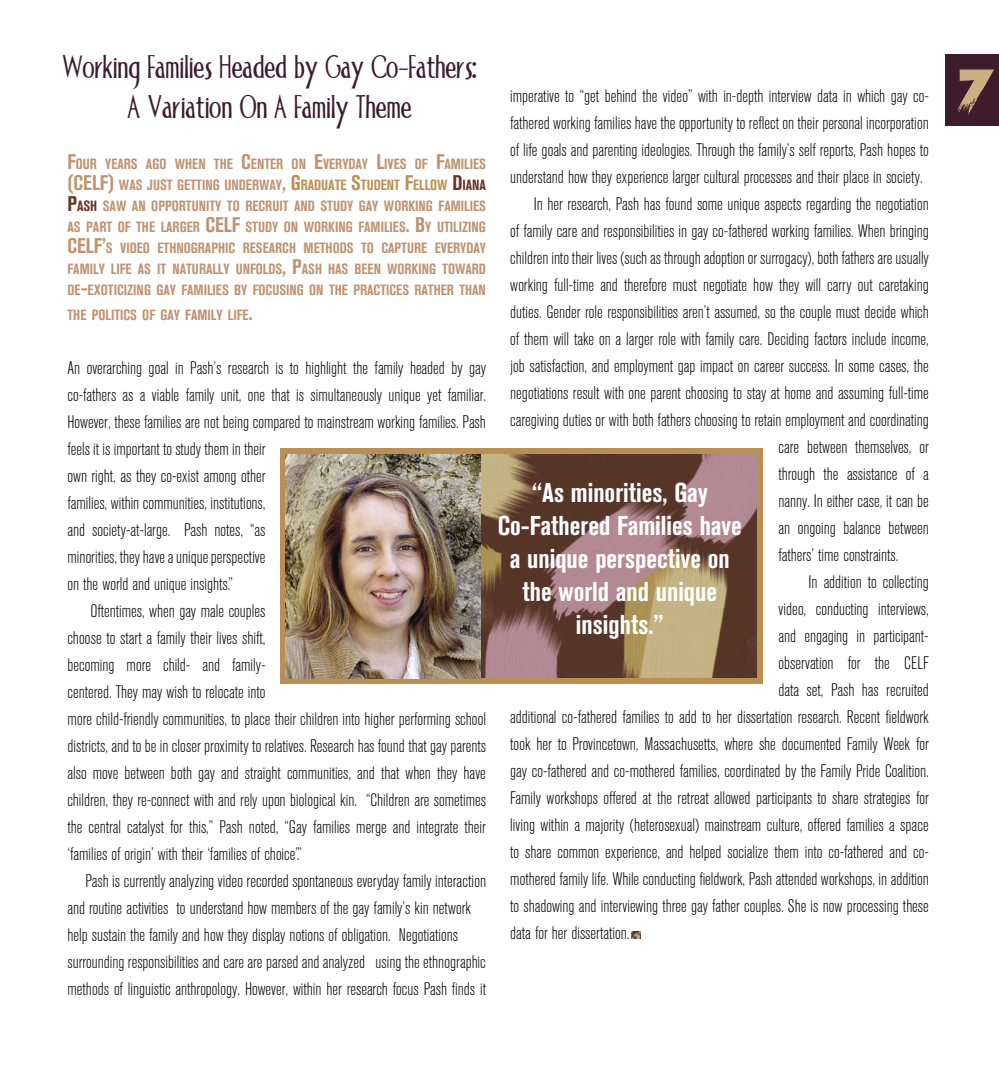
<style>
.page{position:relative;width:999px;height:1080px;background:#fff}
.page>*{position:absolute;margin:0;border:0;box-sizing:border-box;transform-origin:0 0}
.t1{font:61.5px "Akira";color:#cab083}
.t2{font:33px/39.6px "Allise";color:#3d1d2c;text-align:center}
.t3{font:700 condensed 27px/33px "Akzidenz Grotesk BE";color:#fff;text-align:center}
.t4{font:300 condensed 18px/27px "Akzidenz Grotesk BE";color:#000}
.t5{font:700 condensed 14.7px/21px "Akzidenz Grotesk BE";color:#bf9372;text-align:justify}
.s1{font-size:21px}
.s2{font-size:21px;color:#bc9054}
.s3{color:#bc9054}
.s4{font-size:21px;color:#663524}
.s5{color:#663524}
</style>
<div class="page">
<svg style="left:632px;top:931px;width:8px;height:8px"></svg>
<div style="left:280px;top:448px;width:484px;height:236px;background:#bb8f53"></div>
<img style="left:395px;top:454px;width:362px;height:223px">
<img style="left:286px;top:455px;width:195px;height:223px">
<div style="left:945px;top:54px;width:54px;height:72px;background:#3d1d2c"></div>
<p class="t2" style="left:63px;top:49px;width:415px">Working Families Headed by Gay Co-Fathers:<br>A Variation On A Family Theme</p>
<p class="t5" style="left:68px;top:153px;width:420px"><span class="s1">F</span>OUR YEARS AGO WHEN THE <span class="s1">C</span>ENTER ON <span class="s1">E</span>VERYDAY <span class="s1">L</span>IVES OF <span class="s1">F</span>AMILIES <span class="s1">(CELF)</span> WAS JUST GETTING UNDERWAY<span class="s1">,</span> <span class="s2">G</span><span class="s3">RADUATE</span> <span class="s2">S</span><span class="s3">TUDENT</span> <span class="s2">F</span><span class="s3">ELLOW</span> <span class="s4">D</span><span class="s5">IANA </span><span class="s4">P</span><span class="s5">ASH</span> SAW AN OPPORTUNITY TO RECRUIT AND STUDY GAY WORKING FAMILIES AS PART OF THE LARGER <span class="s1">CELF</span> STUDY ON WORKING FAMILIES<span class="s1">. B</span>Y UTILIZING <span class="s1">CELF’</span>S VIDEO ETHNOGRAPHIC RESEARCH METHODS TO CAPTURE EVERYDAY FAMILY LIFE AS IT NATURALLY UNFOLDS<span class="s1">, P</span>ASH HAS BEEN WORKING TOWARD DE<span class="s1">-</span>EXOTICIZING GAY FAMILIES BY FOCUSING ON THE PRACTICES RATHER THAN</p>
<p class="t5" style="left:68px;top:305px;width:187px">THE POLITICS OF GAY FAMILY LIFE<span class="s1">.</span></p>
<p class="t4" style="left:68px;top:355px;width:420px">An overarching goal in Pash’s research is to highlight the family headed by gay co-fathers as a viable family unit, one that is simultaneously unique yet familiar.<br>However, these families are not being compared to mainstream working families. Pash feels it is important to study them in their<br>own right, as they co-exist among other<br>families, within communities, institutions,<br>and society-at-large. Pash notes, “as<br>minorities, they have a unique perspective<br>on the world and unique insights.”</p>
<p class="t4" style="left:68px;top:598px;width:420px;text-indent:23px">Oftentimes, when gay male couples<br>choose to start a family their lives shift,<br>becoming more child- and family-<br>centered. They may wish to relocate into<br>more child-friendly communities, to place their children into higher performing school districts, and to be in closer proximity to relatives. Research has found that gay parents also move between both gay and straight communities, and that when they have children, they re-connect with and rely upon biological kin. “Children are sometimes the central catalyst for this,” Pash noted, “Gay families merge and integrate their ‘families of origin’ with their ‘families of choice’.”</p>
<p class="t4" style="left:68px;top:868px;width:420px;text-indent:18px">Pash is currently analyzing video recorded spontaneous everyday family interaction and routine activities to understand how members of the gay family’s kin network</p>
<p class="t4" style="left:68px;top:922px;width:392px">help sustain the family and how they display notions of obligation. Negotiations</p>
<p class="t4" style="left:68px;top:949px;width:420px">surrounding responsibilities and care are parsed and analyzed using the ethnographic methods of linguistic anthropology. However, within her research focus Pash finds it</p>
<p class="t4" style="left:510px;top:83px;width:420px;text-align:justify">imperative to “get behind the video” with in-depth interview data in which gay co&shy;fathered working families have the opportunity to reflect on their personal incorporation of life goals and parenting ideologies. Through the family’s self reports, Pash hopes to understand how they experience larger cultural processes and their place in society.</p>
<p class="t4" style="left:534px;top:191px;width:397px">In her research, Pash has found some unique aspects regarding the negotiation</p>
<p class="t4" style="left:510px;top:218px;width:420px">of family care and responsibilities in gay co-fathered working families. When bringing</p>
<p class="t4" style="left:510px;top:245px;width:420px">children into their lives (such as through adoption or surrogacy), both fathers are usually</p>
<p class="t4" style="left:510px;top:272px;width:420px">working full-time and therefore must negotiate how they will carry out caretaking</p>
<p class="t4" style="left:510px;top:299px;width:420px">duties. Gender role responsibilities aren’t assumed, so the couple must decide which</p>
<p class="t4" style="left:510px;top:326px;width:420px">of them will take on a larger role with family care. Deciding factors include income,</p>
<p class="t4" style="left:510px;top:353px;width:420px">job satisfaction, and employment gap impact on career success. In some cases, the</p>
<p class="t4" style="left:510px;top:380px;width:420px">negotiations result with one parent choosing to stay at home and assuming full-time</p>
<p class="t4" style="left:510px;top:407px;width:420px">caregiving duties or with both fathers choosing to retain employment and coordinating</p>
<p class="t4" style="left:778px;top:434px;width:152px">care between themselves, or</p>
<p class="t4" style="left:778px;top:461px;width:152px">through the assistance of a</p>
<p class="t4" style="left:778px;top:488px;width:152px">nanny. In either case, it can be</p>
<p class="t4" style="left:778px;top:515px;width:152px">an ongoing balance between</p>
<p class="t4" style="left:778px;top:542px;width:122px">fathers’ time constraints.</p>
<p class="t4" style="left:809px;top:569px;width:122px">In addition to collecting</p>
<p class="t4" style="left:778px;top:596px;width:152px">video, conducting interviews,</p>
<p class="t4" style="left:778px;top:623px;width:152px">and engaging in participant-</p>
<p class="t4" style="left:778px;top:650px;width:152px">observation for the CELF</p>
<p class="t4" style="left:778px;top:677px;width:152px">data set, Pash has recruited</p>
<p class="t4" style="left:510px;top:704px;width:420px">additional co-fathered families to add to her dissertation research. Recent fieldwork</p>
<p class="t4" style="left:510px;top:731px;width:420px">took her to Provincetown, Massachusetts, where she documented Family Week for</p>
<p class="t4" style="left:510px;top:758px;width:420px">gay co-fathered and co-mothered families, coordinated by the Family Pride Coalition.</p>
<p class="t4" style="left:510px;top:785px;width:420px">Family workshops offered at the retreat allowed participants to share strategies for</p>
<p class="t4" style="left:510px;top:812px;width:420px">living within a majority (heterosexual) mainstream culture, offered families a space</p>
<p class="t4" style="left:510px;top:839px;width:420px">to share common experience, and helped socialize them into co-fathered and co-</p>
<p class="t4" style="left:510px;top:866px;width:420px">mothered family life. While conducting fieldwork, Pash attended workshops, in addition</p>
<p class="t4" style="left:510px;top:893px;width:420px">to shadowing and interviewing three gay father couples. She is now processing these</p>
<p class="t4" style="left:510px;top:920px;width:121px">data for her dissertation.</p>
<p class="t3" style="left:532px;top:477px;width:177px">“As minorities, Gay</p>
<p class="t3" style="left:498px;top:510px;width:246px">Co-Fathered Families have a unique perspective on the world and unique</p>
<p class="t3" style="left:576px;top:609px;width:89px">insights.”</p>
<p class="t1" style="left:955px;top:55px;width:41px">7</p>
</div>
